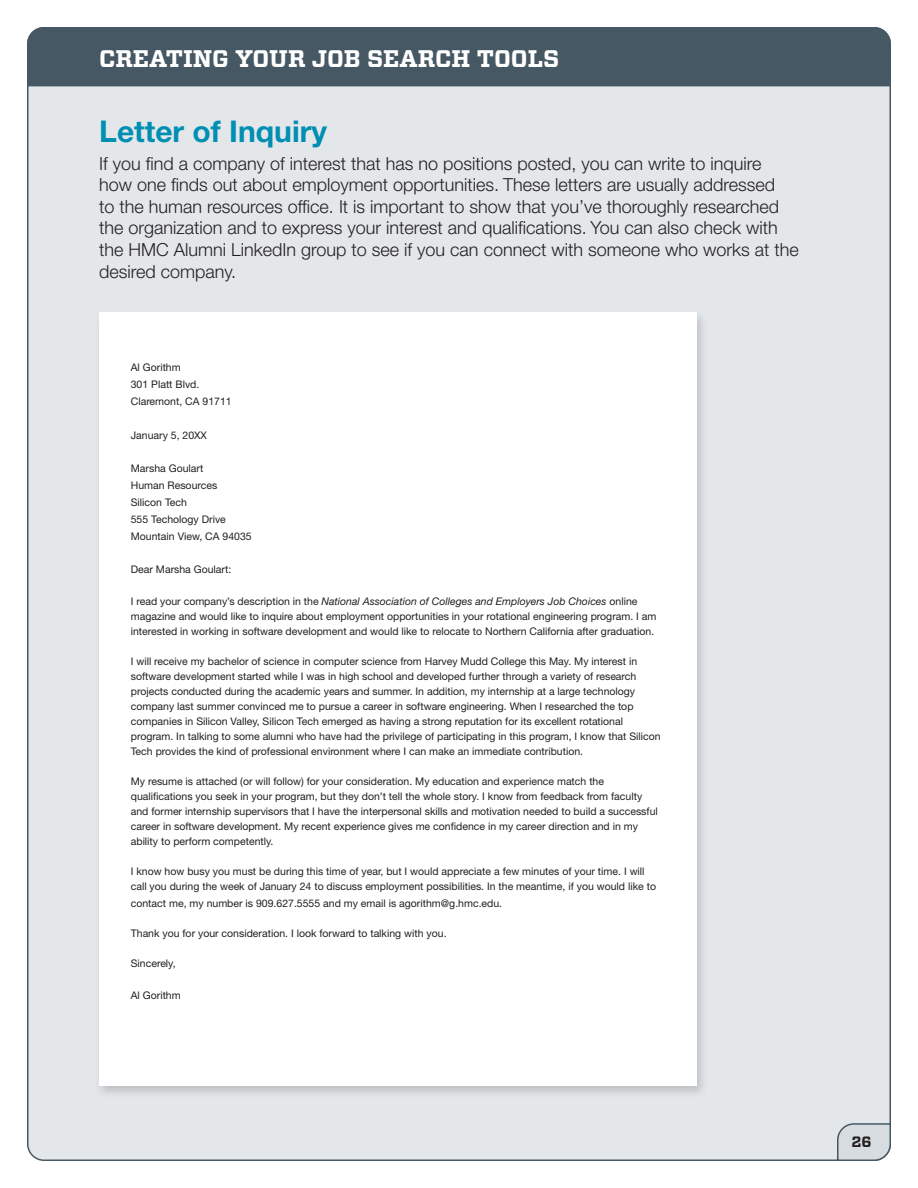
<style>
.page{position:relative;width:918px;height:1188px;background:#fff}
.page>*{position:absolute;margin:0;border:0;box-sizing:border-box;transform-origin:0 0}
.t1{font:700 30px "Helvetica Neue LT Std";color:#008fb3}
.t2{font:700 24px "Vitesse";color:#fff}
.t3{font:300 18px/21.6px "Helvetica Neue LT Std";color:#231f20}
.t4{font:700 15px "Vitesse";color:#231f20}
.t5{font:10.5px/15px "Helvetica Neue LT Std";color:#231f20}
.s1{font-style:italic}
</style>
<div class="page">
<div style="left:28px;top:28px;width:862px;height:1132px;background:#e4e7ea;border-radius:16px"></div>
<div style="left:27px;top:27px;width:864px;height:60px;background:#475865"></div>
<svg style="left:836px;top:1122px;width:55px;height:39px"></svg>
<div style="left:94px;top:310px;width:614px;height:789px;background:#231f20;opacity:.2"></div>
<div style="left:99px;top:312px;width:598px;height:773px;background:#fff"></div>
<h2 class="t2" style="left:99px;top:43px;width:462px">CREATING YOUR JOB SEARCH TOOLS</h2>
<h3 class="t1" style="left:99px;top:113px;width:229px">Letter of Inquiry</h3>
<p class="t3" style="left:99px;top:152px;width:701px">If you find a company of interest that has no positions posted, you can write to inquire how one finds out about employment opportunities. These letters are usually addressed<br>to the human resources office. It is important to show that you’ve thoroughly researched the organization and to express your interest and qualifications. You can also check with the HMC Alumni LinkedIn group to see if you can connect with someone who works at the desired company.</p>
<p class="t5" style="left:131px;top:360px;width:51px">Al Gorithm</p>
<p class="t5" style="left:131px;top:376px;width:102px;line-height:16.8px">301 Platt Blvd.<br>Claremont, CA 91711</p>
<p class="t5" style="left:131px;top:427px;width:78px">January 5, 20XX</p>
<p class="t5" style="left:131px;top:461px;width:74px">Marsha Goulart</p>
<p class="t5" style="left:131px;top:477px;width:122px;line-height:16.8px">Human Resources<br>Silicon Tech<br>555 Techology Drive<br>Mountain View, CA 94035</p>
<p class="t5" style="left:131px;top:562px;width:102px">Dear Marsha Goulart:</p>
<p class="t5" style="left:131px;top:594px;width:527px">I read your company’s description in the <span class="s1">National Association of Colleges and Employers Job Choices</span> online magazine and would like to inquire about employment opportunities in your rotational engineering program. I am interested in working in software development and would like to relocate to Northern California after graduation.</p>
<p class="t5" style="left:131px;top:654px;width:531px">I will receive my bachelor of science in computer science from Harvey Mudd College this May. My interest in software development started while I was in high school and developed further through a variety of research projects conducted during the academic years and summer. In addition, my internship at a large technology company last summer convinced me to pursue a career in software engineering. When I researched the top companies in Silicon Valley, Silicon Tech emerged as having a strong reputation for its excellent rotational program. In talking to some alumni who have had the privilege of participating in this program, I know that Silicon Tech provides the kind of professional environment where I can make an immediate contribution.</p>
<p class="t5" style="left:131px;top:774px;width:529px">My resume is attached (or will follow) for your consideration. My education and experience match the qualifications you seek in your program, but they don’t tell the whole story. I know from feedback from faculty and former internship supervisors that I have the interpersonal skills and motivation needed to build a successful career in software development. My recent experience gives me confidence in my career direction and in my ability to perform competently.</p>
<p class="t5" style="left:131px;top:864px;width:527px">I know how busy you must be during this time of year, but I would appreciate a few minutes of your time. I will call you during the week of January 24 to discuss employment possibilities. In the meantime, if you would like to</p>
<p class="t5" style="left:131px;top:896px;width:373px">contact me, my number is 909.627.5555 and my email is agorithm@g.hmc.edu.</p>
<p class="t5" style="left:131px;top:926px;width:317px">Thank you for your consideration. I look forward to talking with you.</p>
<p class="t5" style="left:131px;top:956px;width:46px">Sincerely,</p>
<p class="t5" style="left:131px;top:987px;width:51px">Al Gorithm</p>
<h3 class="t4" style="left:851px;top:1132px;width:22px">26</h3>
</div>
